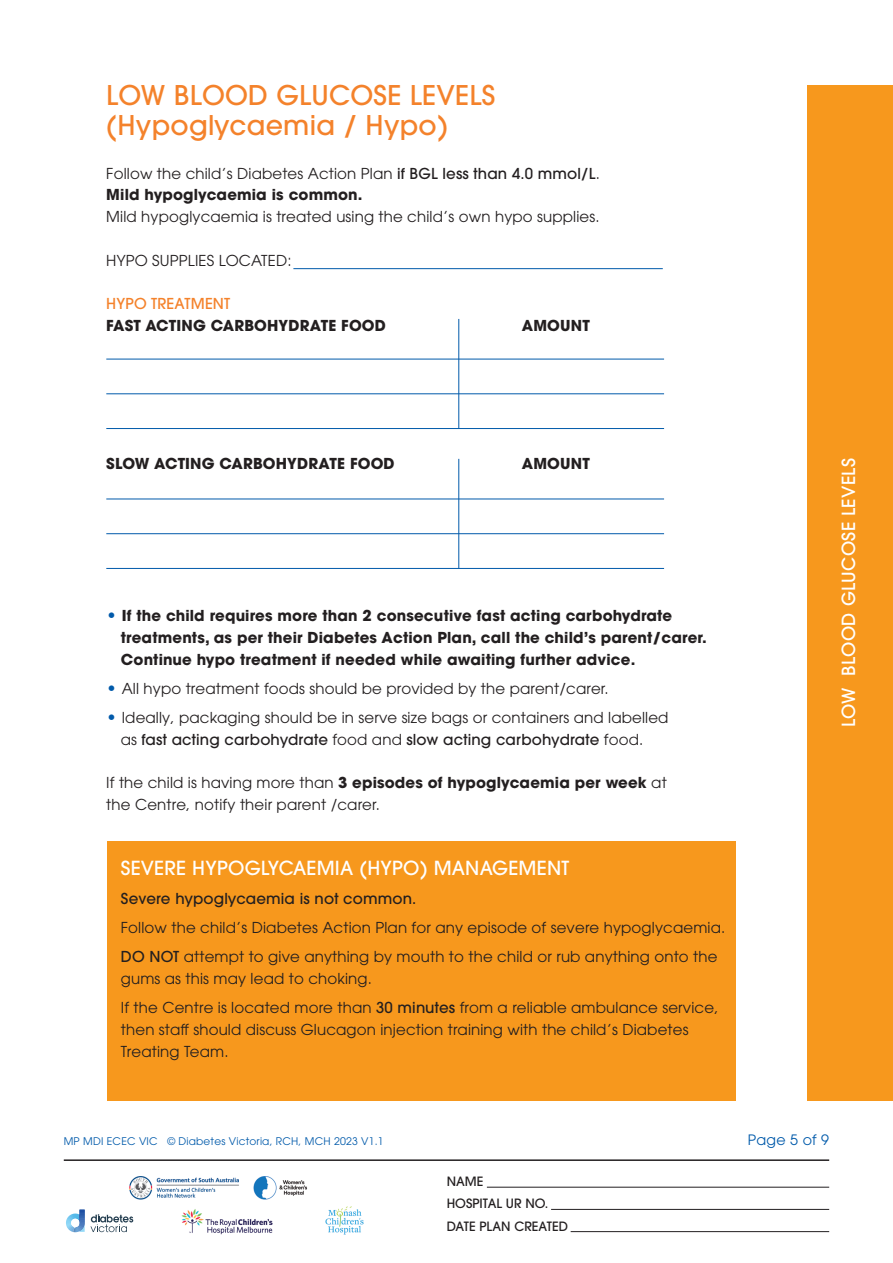
<style>
.page{position:relative;width:893px;height:1263px;background:#fff}
.page>*{position:absolute;margin:0;border:0;box-sizing:border-box;transform-origin:0 0}
.t1{font:500 27px/30px "ITC Avant Garde Pro";letter-spacing:.01em;color:#f4822b}
.t2{font:500 19.35px "ITC Avant Garde Pro";letter-spacing:.01em;color:#fff}
.t3{font:500 18px "ITC Avant Garde Pro";letter-spacing:.02em;color:#fff}
.t4{font:15px/21.8px "ITC Avant Garde Pro";letter-spacing:.01em;color:#231f20}
.t5{font:700 15px/21.8px "ITC Avant Garde Pro";letter-spacing:.01em;color:#231f20}
.t6{font:500 15px "ITC Avant Garde Pro";letter-spacing:.01em;color:#231f20}
.t7{font:500 15px "ITC Avant Garde Pro";letter-spacing:.01em;color:#f4822b}
.t8{font:14.25px "ITC Avant Garde Pro";letter-spacing:.02em;color:#015aaa}
.t9{font:500 12.75px/22.5px "ITC Avant Garde Pro";color:#231f20}
.t10{font:10.5px "ITC Avant Garde Pro";letter-spacing:.02em;color:#015aaa}
.s1{font-weight:500}
.s2{font-weight:700}
.s3{font-weight:400;font-size:18px;color:#015aaa}
.s4{font-size:18px;color:#015aaa}
</style>
<div class="page">
<div style="left:107px;top:841px;width:629px;height:259px;background:#f7981d"></div>
<div style="left:808px;top:85px;width:85px;height:1015px;background:#f7981d"></div>
<hr style="left:64px;top:1159px;width:765px;height:2px;background:#231f20">
<hr style="left:106px;top:393px;width:558px;height:1px;background:#015aaa">
<hr style="left:106px;top:359px;width:558px;height:1px;background:#015aaa">
<hr style="left:106px;top:428px;width:558px;height:1px;background:#015aaa">
<hr style="left:458px;top:319px;width:1px;height:109px;background:#015aaa">
<hr style="left:106px;top:533px;width:558px;height:1px;background:#015aaa">
<hr style="left:106px;top:498px;width:558px;height:1px;background:#015aaa">
<hr style="left:106px;top:568px;width:558px;height:1px;background:#015aaa">
<hr style="left:458px;top:459px;width:1px;height:109px;background:#015aaa">
<hr style="left:293px;top:268px;width:370px;height:1px;background:#015aaa">
<hr style="left:487px;top:1187px;width:342px;height:1px;background:#231f20">
<hr style="left:551px;top:1209px;width:278px;height:1px;background:#231f20">
<hr style="left:571px;top:1231px;width:258px;height:1px;background:#231f20">
<img style="left:129px;top:1176px;width:178px;height:24px">
<svg style="left:91px;top:1214px;width:42px;height:18px"></svg>
<svg style="left:66px;top:1209px;width:19px;height:23px"></svg>
<img style="left:326px;top:1206px;width:37px;height:29px">
<img style="left:181px;top:1209px;width:91px;height:26px">
<h1 class="t1" style="left:106px;top:80px;width:390px">LOW BLOOD GLUCOSE LEVELS (Hypoglycaemia / Hypo)</h1>
<p class="t4" style="left:106px;top:162px;width:495px">Follow the child’s Diabetes Action Plan <span class="s1">if BGL less than 4.0 mmol/L</span>.<br><span class="s2">Mild hypoglycaemia is common.</span></p>
<p class="t4" style="left:106px;top:205px;width:495px">Mild hypoglycaemia is treated using the child’s own hypo supplies.</p>
<p class="t4" style="left:106px;top:249px;width:187px">HYPO SUPPLIES LOCATED:</p>
<p class="t7" style="left:106px;top:294px;width:125px">HYPO TREATMENT</p>
<p class="t5" style="left:106px;top:314px;width:281px">FAST ACTING CARBOHYDRATE FOOD</p>
<p class="t5" style="left:522px;top:314px;width:69px">AMOUNT</p>
<p class="t5" style="left:106px;top:452px;width:290px">SLOW ACTING CARBOHYDRATE FOOD</p>
<p class="t5" style="left:522px;top:452px;width:69px">AMOUNT</p>
<p class="t5" style="left:121px;top:604px;width:587px;text-indent:-15px"><span class="s3">•</span> If the child requires more than 2 consecutive fast acting carbohydrate treatments, as per their Diabetes Action Plan, call the child’s parent/carer.<br>Continue hypo treatment if needed while awaiting further advice.</p>
<p class="t4" style="left:106px;top:677px;width:504px"><span class="s4">•</span> All hypo treatment foods should be provided by the parent/carer.</p>
<p class="t4" style="left:121px;top:706px;width:549px;text-indent:-15px"><span class="s4">•</span> Ideally, packaging should be in serve size bags or containers and labelled as <span class="s1">fast acting carbohydrate</span> food and <span class="s1">slow acting carbohydrate</span> food.</p>
<p class="t4" style="left:106px;top:772px;width:562px">If the child is having more than <span class="s2">3 episodes of hypoglycaemia per week</span> at the Centre, notify their parent /carer.</p>
<p class="t2" style="left:121px;top:855px;width:450px">SEVERE HYPOGLYCAEMIA (HYPO) MANAGEMENT</p>
<p class="t6" style="left:121px;top:889px;width:297px">Severe hypoglycaemia is not common.</p>
<p class="t4" style="left:121px;top:913px;width:606px;line-height:29.2px">Follow the child’s Diabetes Action Plan for any episode of severe hypoglycaemia.<br><span class="s1">DO NOT</span> attempt to give anything by mouth to the child or rub anything onto the</p>
<p class="t4" style="left:121px;top:964px;width:599px;line-height:29.2px">gums as this may lead to choking.<br>If the Centre is located more than <span class="s1">30 minutes</span> from a reliable ambulance service,</p>
<p class="t4" style="left:121px;top:1018px;width:569px">then staff should discuss Glucagon injection training with the child’s Diabetes<br>Treating Team.</p>
<p class="t3" style="left:837px;top:727px;width:271px;rotate:-90deg">LOW BLOOD GLUCOSE LEVELS</p>
<p class="t10" style="left:64px;top:1135px;width:321px">MP MDI ECEC VIC © Diabetes Victoria, RCH, MCH 2023 V1.1</p>
<p class="t8" style="left:748px;top:1131px;width:83px">Page 5 of 9</p>
<p class="t9" style="left:447px;top:1170px;width:123px">NAME<br>HOSPITAL UR NO.<br>DATE PLAN CREATED</p>
</div>
